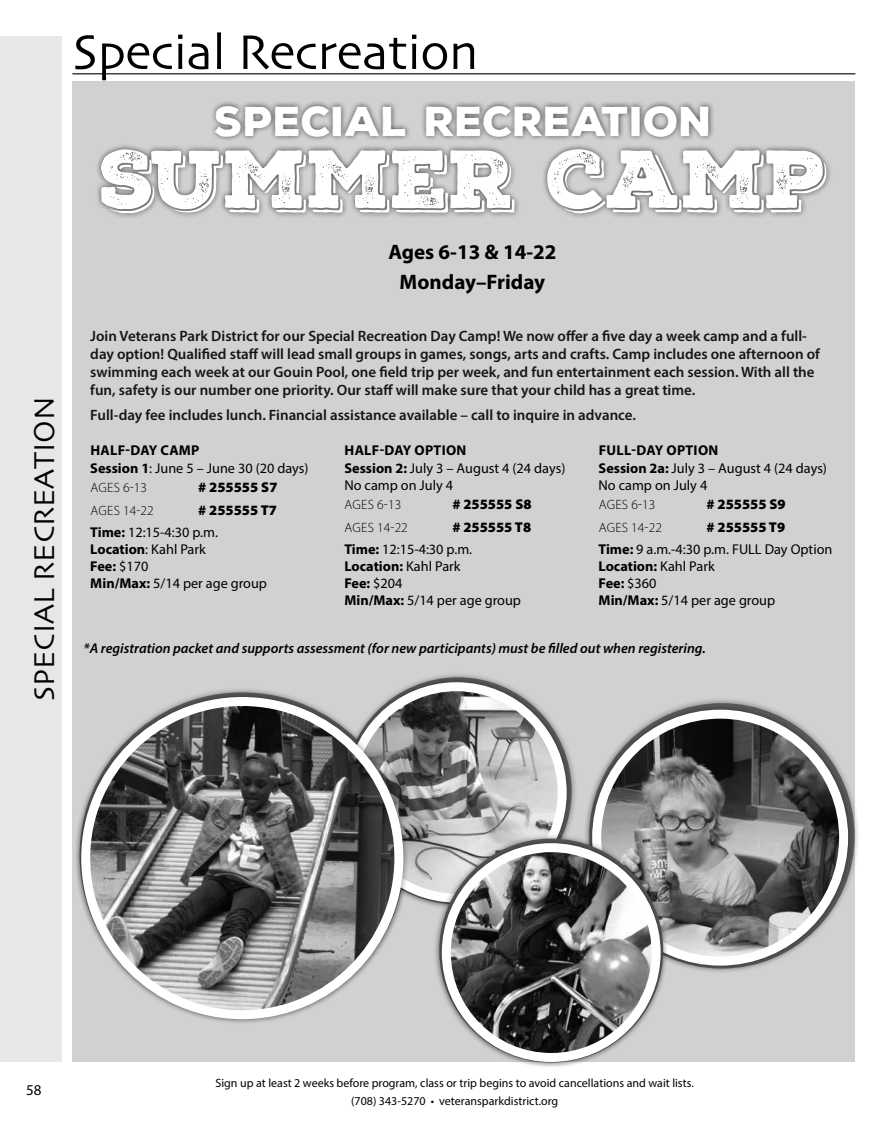
<style>
.page{position:relative;width:891px;height:1134px;background:#fff}
.page>*{position:absolute;margin:0;border:0;box-sizing:border-box;transform-origin:0 0}
.t1{font:79.5px "Nexa Rust Slab Black Shadow 01";color:#fff}
.t2{font:51px "Skia";letter-spacing:-.01em;color:#000}
.t3{font:900 40.5px "Nexa Rust Sans";color:#fff}
.t4{font:30px "Skia";color:#000}
.t5{font:700 21px/30.8px "Myriad Pro";color:#000;text-align:center}
.t6{font:600 15px/18px "Myriad Pro";color:#000}
.t7{font:15px "Myriad Pro";color:#000}
.t8{font:14.25px/17.1px "Myriad Pro";color:#000}
.t9{font:italic 600 14.25px "Myriad Pro";color:#000}
.t10{font:900 14.25px "Myriad Pro";color:#000}
.t11{font:300 13.5px "Myriad Pro";letter-spacing:.01em;color:#000}
.t12{font:12px/18px "Myriad Pro";color:#000;text-align:center}
.s1{font-weight:700}
.s2{font-weight:900}
</style>
<div class="page">
<div style="left:0;top:36px;width:62px;height:1026px;background:#e6e7e8"></div>
<hr style="left:72px;top:73px;width:783px;height:1px;background:#000">
<div style="left:72px;top:81px;width:783px;height:981px;background:#cfd1d2"></div>
<div style="left:95px;top:100px;width:737px;height:119px;background:#000;opacity:.66"></div>
<div style="left:338px;top:671px;width:240px;height:239px;background:#000;opacity:.4"></div>
<div style="left:340px;top:676px;width:233px;height:233px;background:#000;opacity:.4"></div>
<img style="left:351px;top:687px;width:211px;height:211px;border-radius:106px">
<div style="left:346px;top:682px;width:221px;height:221px;border:9px solid #fff;border-radius:50%"></div>
<div style="left:75px;top:691px;width:334px;height:334px;background:#000;opacity:.4"></div>
<img style="left:87px;top:702px;width:310px;height:313px">
<div style="left:81px;top:697px;width:322px;height:322px;border:9px solid #fff;border-radius:50%"></div>
<div style="left:583px;top:697px;width:278px;height:278px;background:#000;opacity:.4"></div>
<div style="left:586px;top:704px;width:268px;height:268px;background:#000;opacity:.4"></div>
<img style="left:597px;top:716px;width:247px;height:245px">
<div style="left:592px;top:710px;width:256px;height:256px;border:9px solid #fff;border-radius:50%"></div>
<div style="left:433px;top:832px;width:236px;height:236px;background:#000;opacity:.4"></div>
<div style="left:436px;top:837px;width:231px;height:231px;background:#000;opacity:.4"></div>
<img style="left:446px;top:848px;width:210px;height:209px;border-radius:105px">
<div style="left:442px;top:843px;width:219px;height:219px;border:9px solid #fff;border-radius:50%"></div>
<h3 class="t4" style="left:26px;top:701px;width:306px;rotate:-90deg">SPECIAL RECREATION</h3>
<h2 class="t2" style="left:72px;top:22px;width:408px">Special Recreation</h2>
<h3 class="t3" style="left:214px;top:94px;width:500px">SPECIAL RECREATION</h3>
<h1 class="t1" style="left:100px;top:125px;width:728px">SUMMER CAMP</h1>
<h3 class="t5" style="left:388px;top:236px;width:170px">Ages 6-13 &amp; 14-22<br>Monday–Friday</h3>
<p class="t6" style="left:90px;top:327px;width:731px">Join Veterans Park District for our Special Recreation Day Camp! We now offer a five day a week camp and a full&shy;day option! Qualified staff will lead small groups in games, songs, arts and crafts. Camp includes one afternoon of swimming each week at our Gouin Pool, one field trip per week, and fun entertainment each session. With all the fun, safety is our number one priority. Our staff will make sure that your child has a great time.</p>
<p class="t6" style="left:90px;top:406px;width:547px">Full-day fee includes lunch. Financial assistance available – call to inquire in advance.</p>
<p class="t8" style="left:90px;top:442px;width:220px"><span class="s1">HALF-DAY CAMP<br>Session 1</span>: June 5 – June 30 (20 days)</p>
<p class="t11" style="left:90px;top:479px;width:58px">AGES 6-13</p>
<p class="t10" style="left:198px;top:477px;width:81px"># 255555 S7</p>
<p class="t11" style="left:90px;top:503px;width:65px">AGES 14-22</p>
<p class="t8" style="left:90px;top:500px;width:188px;line-height:21.5px;text-indent:108px"><span class="s2"># 255555 T7<br></span><span class="s1">Time:</span> 12:15-4:30 p.m.</p>
<p class="t8" style="left:90px;top:540px;width:178px"><span class="s1">Location</span>: Kahl Park<br><span class="s1">Fee:</span> $170<br><span class="s1">Min/Max:</span> 5/14 per age group</p>
<p class="t8" style="left:344px;top:442px;width:222px"><span class="s1">HALF-DAY OPTION<br>Session 2:</span> July 3 – August 4 (24 days)<br>No camp on July 4</p>
<p class="t11" style="left:345px;top:496px;width:58px">AGES 6-13</p>
<p class="t10" style="left:452px;top:495px;width:81px"># 255555 S8</p>
<p class="t11" style="left:345px;top:520px;width:65px">AGES 14-22</p>
<p class="t8" style="left:344px;top:517px;width:188px;line-height:21.5px;text-indent:108px"><span class="s2"># 255555 T8<br></span><span class="s1">Time:</span> 12:15-4:30 p.m.</p>
<p class="t8" style="left:344px;top:557px;width:178px"><span class="s1">Location:</span> Kahl Park<br><span class="s1">Fee:</span> $204<br><span class="s1">Min/Max:</span> 5/14 per age group</p>
<p class="t8" style="left:599px;top:442px;width:230px"><span class="s1">FULL-DAY OPTION<br>Session 2a:</span> July 3 – August 4 (24 days)<br>No camp on July 4</p>
<p class="t11" style="left:599px;top:496px;width:58px">AGES 6-13</p>
<p class="t10" style="left:707px;top:495px;width:81px"># 255555 S9</p>
<p class="t11" style="left:599px;top:520px;width:65px">AGES 14-22</p>
<p class="t8" style="left:599px;top:517px;width:235px;line-height:21.5px;text-indent:108px"><span class="s2"># 255555 T9<br></span><span class="s1">Time:</span> 9 a.m.-4:30 p.m. FULL Day Option</p>
<p class="t8" style="left:599px;top:557px;width:178px"><span class="s1">Location:</span> Kahl Park<br><span class="s1">Fee:</span> $360<br><span class="s1">Min/Max:</span> 5/14 per age group</p>
<p class="t9" style="left:84px;top:639px;width:624px">*A registration packet and supports assessment (for new participants) must be filled out when registering.</p>
<p class="t7" style="left:26px;top:1080px;width:17px">58</p>
<p class="t12" style="left:216px;top:1074px;width:480px">Sign up at least 2 weeks before program, class or trip begins to avoid cancellations and wait lists. (708) 343-5270 • veteransparkdistrict.org</p>
</div>
